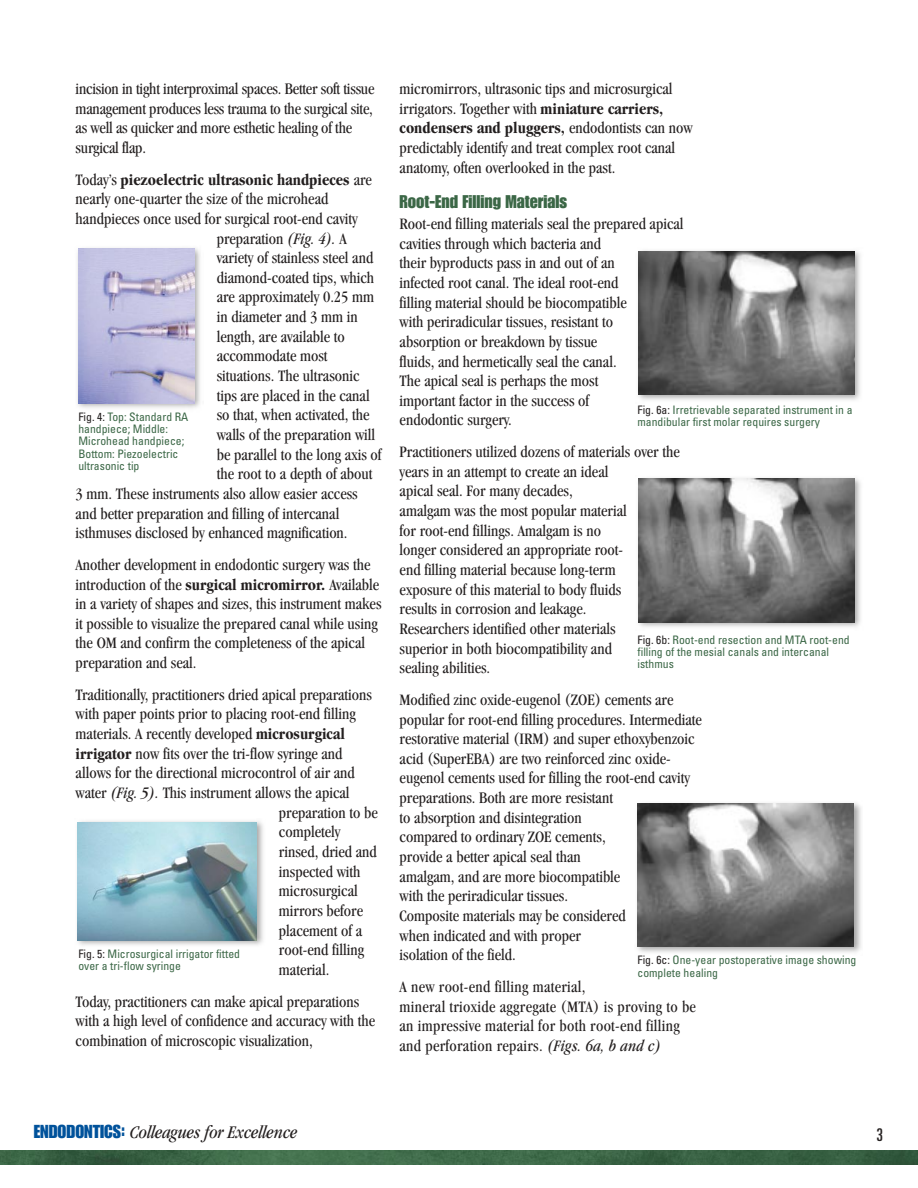
<style>
.page{position:relative;width:918px;height:1188px;background:#fff}
.page>*{position:absolute;margin:0;border:0;box-sizing:border-box;transform-origin:0 0}
.t1{font:italic condensed 18.45px "Garamond";color:#231f1f}
.t2{font:18px "Impact";color:#3b6746}
.t3{font:ultra-condensed 17.55px "Univers";color:#231f1f}
.t4{font:condensed 16.5px/19.6px "Garamond";color:#231f1f}
.t5{font:condensed 16.5px/19.6px "Garamond";letter-spacing:.02em;color:#231f1f}
.t6{font:700 condensed 16.5px "Garamond";color:#231f1f}
.t7{font:condensed 11.7px/12.1px "Univers";color:#3b6746}
.s1{font-weight:400}
.s2{font-style:italic}
.s3{font-weight:700}
.s4{color:#231f1f}
.s5{font-family:"Impact";font-style:normal;font-stretch:normal;color:#00529b}
.s6{font-family:"Impact";font-style:normal;font-stretch:normal;font-size:24px;color:#00529b}
</style>
<div class="page">
<img style="left:638px;top:250px;width:222px;height:150px">
<img style="left:638px;top:478px;width:223px;height:149px">
<img style="left:637px;top:803px;width:224px;height:150px">
<img style="left:78px;top:821px;width:185px;height:124px">
<img style="left:77px;top:248px;width:123px;height:160px">
<img style="left:0;top:1151px;width:918px;height:13px">
<img style="left:639px;top:251px;width:215px;height:143px">
<img style="left:639px;top:479px;width:216px;height:143px">
<img style="left:638px;top:803px;width:216px;height:144px">
<img style="left:77px;top:822px;width:179px;height:119px">
<img style="left:78px;top:248px;width:116px;height:155px">
<p class="t4" style="left:76px;top:80px;width:300px">incision in tight interproximal spaces. Better soft tissue management produces less trauma to the surgical site, as well as quicker and more esthetic healing of the surgical flap.</p>
<p class="t6" style="left:76px;top:173px;width:298px"><span class="s1">Today’s</span> piezoelectric ultrasonic handpieces <span class="s1">are</span></p>
<p class="t4" style="left:76px;top:190px;width:254px">nearly one-quarter the size of the microhead</p>
<p class="t4" style="left:76px;top:210px;width:284px">handpieces once used for surgical root-end cavity</p>
<p class="t4" style="left:217px;top:230px;width:132px">preparation <span class="s2">(Fig. 4).</span> A</p>
<p class="t4" style="left:217px;top:249px;width:158px">variety of stainless steel and</p>
<p class="t4" style="left:217px;top:269px;width:159px">diamond-coated tips, which</p>
<p class="t4" style="left:217px;top:289px;width:159px">are approximately 0.25 mm</p>
<p class="t4" style="left:217px;top:308px;width:143px">in diameter and 3 mm in</p>
<p class="t4" style="left:217px;top:328px;width:130px">length, are available to</p>
<p class="t4" style="left:217px;top:348px;width:112px">accommodate most</p>
<p class="t4" style="left:217px;top:367px;width:144px">situations. The ultrasonic</p>
<p class="t4" style="left:217px;top:387px;width:154px">tips are placed in the canal</p>
<p class="t4" style="left:217px;top:407px;width:154px">so that, when activated, the</p>
<p class="t4" style="left:217px;top:426px;width:160px">walls of the preparation will</p>
<p class="t4" style="left:217px;top:446px;width:166px">be parallel to the long axis of</p>
<p class="t4" style="left:217px;top:466px;width:157px">the root to a depth of about</p>
<p class="t4" style="left:76px;top:485px;width:284px">3 mm. These instruments also allow easier access</p>
<p class="t4" style="left:76px;top:505px;width:265px">and better preparation and filling of intercanal</p>
<p class="t4" style="left:76px;top:524px;width:274px">isthmuses disclosed by enhanced magnification.</p>
<p class="t4" style="left:76px;top:556px;width:307px">Another development in endodontic surgery was the introduction of the <span class="s3">surgical micromirror.</span> Available in a variety of shapes and sizes, this instrument makes it possible to visualize the prepared canal while using the OM and confirm the completeness of the apical preparation and seal.</p>
<p class="t4" style="left:76px;top:686px;width:298px">Traditionally, practitioners dried apical preparations</p>
<p class="t4" style="left:76px;top:706px;width:282px">with paper points prior to placing root-end filling</p>
<p class="t4" style="left:76px;top:725px;width:271px">materials. A recently developed <span class="s3">microsurgical</span></p>
<p class="t4" style="left:76px;top:745px;width:269px"><span class="s3">irrigator</span> now fits over the tri-flow syringe and</p>
<p class="t4" style="left:76px;top:765px;width:281px">allows for the directional microcontrol of air and</p>
<p class="t4" style="left:76px;top:784px;width:275px">water <span class="s2">(Fig. 5).</span> This instrument allows the apical</p>
<p class="t4" style="left:279px;top:804px;width:100px">preparation to be</p>
<p class="t4" style="left:279px;top:824px;width:63px">completely</p>
<p class="t4" style="left:279px;top:843px;width:99px">rinsed, dried and</p>
<p class="t4" style="left:279px;top:863px;width:83px">inspected with</p>
<p class="t4" style="left:279px;top:883px;width:80px">microsurgical</p>
<p class="t4" style="left:279px;top:902px;width:86px">mirrors before</p>
<p class="t4" style="left:279px;top:922px;width:85px">placement of a</p>
<p class="t4" style="left:279px;top:941px;width:87px">root-end filling</p>
<p class="t4" style="left:279px;top:961px;width:52px">material.</p>
<p class="t4" style="left:76px;top:993px;width:301px">Today, practitioners can make apical preparations with a high level of confidence and accuracy with the combination of microscopic visualization,</p>
<p class="t7" style="left:78px;top:412px;width:112px"><span class="s4">Fig. 4:</span> Top: Standard RA handpiece; Middle:<br>Microhead handpiece;<br>Bottom: Piezoelectric ultrasonic tip</p>
<p class="t7" style="left:78px;top:949px;width:163px"><span class="s4">Fig. 5:</span> Microsurgical irrigator fitted over a tri-flow syringe</p>
<p class="t4" style="left:400px;top:80px;width:295px">micromirrors, ultrasonic tips and microsurgical irrigators. Together with <span class="s3">miniature carriers, condensers and pluggers,</span> endodontists can now predictably identify and treat complex root canal anatomy, often overlooked in the past.</p>
<p class="t2" style="left:400px;top:195px;width:169px">Root-End Filling Materials</p>
<p class="t4" style="left:400px;top:215px;width:285px">Root-end filling materials seal the prepared apical cavities through which bacteria and<br>their byproducts pass in and out of an<br>infected root canal. The ideal root-end<br>filling material should be biocompatible<br>with periradicular tissues, resistant to<br>absorption or breakdown by tissue<br>fluids, and hermetically seal the canal.<br>The apical seal is perhaps the most<br>important factor in the success of<br>endodontic surgery.</p>
<p class="t4" style="left:400px;top:443px;width:282px">Practitioners utilized dozens of materials over the years in an attempt to create an ideal<br>apical seal. For many decades,<br>amalgam was the most popular material<br>for root-end fillings. Amalgam is no<br>longer considered an appropriate root-<br>end filling material because long-term<br>exposure of this material to body fluids<br>results in corrosion and leakage.<br>Researchers identified other materials<br>superior in both biocompatibility and<br>sealing abilities.</p>
<p class="t4" style="left:400px;top:691px;width:304px">Modified zinc oxide-eugenol (ZOE) cements are popular for root-end filling procedures. Intermediate restorative material (IRM) and super ethoxybenzoic acid (SuperEBA) are two reinforced zinc oxide&shy;eugenol cements used for filling the root-end cavity preparations. Both are more resistant<br>to absorption and disintegration<br>compared to ordinary ZOE cements,<br>provide a better apical seal than<br>amalgam, and are more biocompatible<br>with the periradicular tissues.<br>Composite materials may be considered<br>when indicated and with proper<br>isolation of the field.</p>
<p class="t5" style="left:400px;top:978px;width:298px">A new root-end filling material,<br>mineral trioxide aggregate (MTA) is proving to be an impressive material for both root-end filling and perforation repairs. <span class="s2">(Figs. 6a, b and c)</span></p>
<p class="t7" style="left:638px;top:405px;width:217px"><span class="s4">Fig. 6a:</span> Irretrievable separated instrument in a mandibular first molar requires surgery</p>
<p class="t7" style="left:637px;top:634px;width:214px"><span class="s4">Fig. 6b:</span> Root-end resection and MTA root-end filling of the mesial canals and intercanal isthmus</p>
<p class="t7" style="left:638px;top:955px;width:220px"><span class="s4">Fig. 6c:</span> One-year postoperative image showing complete healing</p>
<p class="t1" style="left:34px;top:1125px;width:265px"><span class="s5">ENDODONTICS</span><span class="s6">:</span> Colleagues for Excellence</p>
<p class="t3" style="left:877px;top:1128px;width:8px">3</p>
</div>
